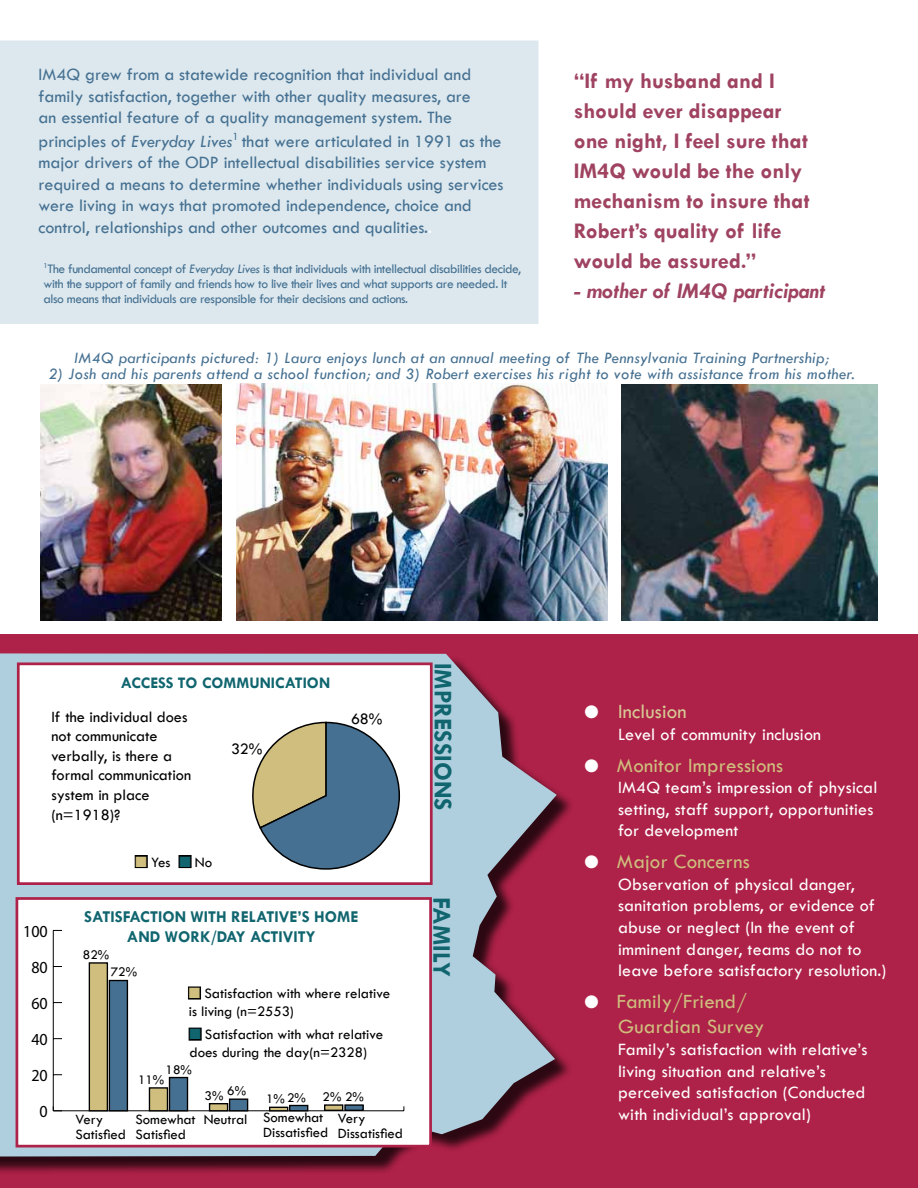
<style>
.page{position:relative;width:918px;height:1188px;background:#fff}
.page>*{position:absolute;margin:0;border:0;box-sizing:border-box;transform-origin:0 0}
.t1{font:700 25.65px "Tw Cen";color:#10656f}
.t2{font:700 22.5px/30px "Tw Cen";color:#9f4361}
.t3{font:italic 700 22.5px "Tw Cen";color:#9f4361}
.t4{font:21px/25.2px "Tw Cen";letter-spacing:.01em;color:#cfbe7e}
.t5{font:21px "Tw Cen";letter-spacing:.01em;color:#d7c894}
.t6{font:18px/21.6px "Tw Cen";color:#457091;text-align:justify}
.t7{font:18px/21.6px "Tw Cen";letter-spacing:.01em;color:#fff}
.t8{font:16.95px "Myriad Pro";color:#000;scale:.95 1}
.t9{font:700 16.65px "Tw Cen";letter-spacing:-.03em;color:#10656f}
.t10{font:italic 16.5px "Tw Cen";letter-spacing:.02em;color:#457091}
.t11{font:16.35px/19.5px "Tw Cen";color:#000}
.t12{font:700 16.35px "Tw Cen";color:#10656f}
.t13{font:15px/17.9px "Tw Cen";color:#000}
.t14{font:14.7px/15px "Tw Cen";color:#000}
.t15{font:13.65px "Tw Cen";color:#000}
.t16{font:13.5px/15px "Tw Cen";letter-spacing:-.03em;color:#457091}
.s1{font-style:italic}
.s2{color:#fff}
.s3{color:#cfbe7e}
.s4{color:#10656f}
</style>
<div class="page">
<div style="left:0;top:40px;width:538px;height:284px;background:#dce8ee"></div>
<div style="left:0;top:634px;width:918px;height:554px;background:#ae2148"></div>
<img style="left:621px;top:384px;width:257px;height:237px">
<div style="left:0;top:607px;width:574px;height:568px;background:#000;opacity:.75"></div>
<svg style="left:0;top:653px;width:557px;height:504px;fill:#afcfde"></svg>
<div style="left:16px;top:897px;width:416px;height:251px;background:#fff;border:3px solid #ae2148"></div>
<hr style="left:53px;top:1110px;width:351px;height:1px;background:#000">
<hr style="left:53px;top:930px;width:1px;height:181px;background:#000">
<svg style="left:53px;top:1106px;width:9px;height:5px"></svg>
<div style="left:290px;top:1106px;width:18px;height:5px;background:#457091"></div>
<div style="left:289px;top:1105px;width:19px;height:6px;border:1px solid #000"></div>
<div style="left:269px;top:1107px;width:19px;height:4px;border:1px solid #000"></div>
<div style="left:230px;top:1099px;width:18px;height:12px;background:#457091"></div>
<div style="left:229px;top:1099px;width:19px;height:12px;border:1px solid #000"></div>
<div style="left:210px;top:1104px;width:18px;height:7px;background:#cfbe7e"></div>
<div style="left:209px;top:1103px;width:19px;height:8px;border:1px solid #000"></div>
<div style="left:170px;top:1078px;width:18px;height:33px;background:#457091"></div>
<div style="left:169px;top:1077px;width:19px;height:34px;border:1px solid #000"></div>
<div style="left:149px;top:1088px;width:18px;height:23px;background:#cfbe7e"></div>
<div style="left:149px;top:1087px;width:19px;height:24px;border:1px solid #000"></div>
<div style="left:109px;top:981px;width:18px;height:130px;background:#457091"></div>
<div style="left:109px;top:980px;width:19px;height:131px;border:1px solid #000"></div>
<div style="left:89px;top:963px;width:18px;height:148px;background:#cfbe7e"></div>
<div style="left:89px;top:962px;width:19px;height:149px;border:1px solid #000"></div>
<div style="left:189px;top:1028px;width:13px;height:13px;border:3px solid #000"></div>
<div style="left:188px;top:986px;width:13px;height:14px;border:3px solid #000"></div>
<div style="left:345px;top:1105px;width:18px;height:5px;background:#457091"></div>
<div style="left:344px;top:1104px;width:20px;height:7px;border:1px solid #000"></div>
<div style="left:325px;top:1105px;width:18px;height:5px;background:#cfbe7e"></div>
<div style="left:324px;top:1104px;width:19px;height:7px;border:1px solid #000"></div>
<div style="left:17px;top:662px;width:416px;height:223px;background:#fff;border:3px solid #ae2148"></div>
<div style="left:135px;top:855px;width:13px;height:13px;border:3px solid #000"></div>
<div style="left:179px;top:855px;width:13px;height:13px;border:3px solid #000"></div>
<svg style="left:252px;top:721px;width:149px;height:149px"></svg>
<img style="left:40px;top:385px;width:182px;height:236px">
<img style="left:237px;top:383px;width:371px;height:238px">
<p class="t6" style="left:39px;top:63px;width:434px">IM4Q grew from a statewide recognition that individual and family satisfaction, together with other quality measures, are an essential feature of a quality management system. The</p>
<p class="t6" style="left:39px;top:130px;width:466px;text-align:left">principles of <span class="s1">Everyday Lives</span><sup>1</sup> that were articulated in 1991 as the major drivers of the ODP intellectual disabilities service system required a means to determine whether individuals using services were living in ways that promoted independence, choice and control, relationships and other outcomes and qualities.<span class="s2">.</span></p>
<p class="t16" style="left:43px;top:261px;width:479px"><sup>1</sup>The fundamental concept of <span class="s1">Everyday Lives</span> is that individuals with intellectual disabilities decide, with the support of family and friends how to live their lives and what supports are needed. It also means that individuals are responsible for their decisions and actions.</p>
<p class="t2" style="left:574px;top:65px;width:238px">“If my husband and I should ever disappear one night, I feel sure that<br>IM4Q would be the only mechanism to insure that<br>Robert’s quality of life would be assured.”</p>
<p class="t3" style="left:574px;top:277px;width:253px">- mother of IM4Q participant</p>
<p class="t10" style="left:74px;top:348px;width:757px">IM4Q participants pictured: 1) Laura enjoys lunch at an annual meeting of The Pennsylvania Training Partnership;</p>
<p class="t10" style="left:48px;top:364px;width:808px">2) Josh and his parents attend a school function; and 3) Robert exercises his right to vote with assistance from his mother.</p>
<p class="t12" style="left:121px;top:673px;width:20px">acceSS</p>
<p class="t12" style="left:178px;top:673px;width:36px">to communic</p>
<p class="t12" style="left:285px;top:673px;width:20px">ation</p>
<p class="t11" style="left:51px;top:707px;width:141px">If the individual does not communicate verbally, is there a formal communication system in place (n=1918)?</p>
<p class="t13" style="left:136px;top:853px;width:78px"><span class="s3">■</span> Yes <span class="s4">■</span> No</p>
<p class="t11" style="left:231px;top:739px;width:33px">32%</p>
<p class="t11" style="left:351px;top:709px;width:33px">68%</p>
<p class="t11" style="left:366px;top:711px;width:33px">68%</p>
<p class="t8" style="left:23px;top:921px;width:27px">100</p>
<p class="t8" style="left:31px;top:957px;width:19px">80</p>
<p class="t8" style="left:31px;top:993px;width:19px">60</p>
<p class="t8" style="left:31px;top:1029px;width:19px">40</p>
<p class="t8" style="left:31px;top:1065px;width:19px">20</p>
<p class="t8" style="left:40px;top:1101px;width:10px">0</p>
<p class="t9" style="left:84px;top:907px;width:67px">Sati sfaction</p>
<p class="t9" style="left:191px;top:907px;width:10px">with</p>
<p class="t9" style="left:231px;top:907px;width:44px">Re lative</p>
<p class="t9" style="left:297px;top:907px;width:39px">’s Home</p>
<p class="t9" style="left:127px;top:927px;width:133px">and Wo rk/Day Activity</p>
<p class="t15" style="left:83px;top:947px;width:28px">82%</p>
<p class="t15" style="left:111px;top:964px;width:28px">72%</p>
<p class="t13" style="left:189px;top:984px;width:203px"><span class="s3">■</span> Satisfaction with where relative is living (n=2553)</p>
<p class="t13" style="left:189px;top:1026px;width:195px"><span class="s4">■</span> Satisfaction with what relative does during the day(n=2328)</p>
<p class="t15" style="left:166px;top:1061px;width:28px">18%</p>
<p class="t15" style="left:138px;top:1071px;width:28px">11%</p>
<p class="t15" style="left:205px;top:1085px;width:43px">3% 6%</p>
<p class="t15" style="left:266px;top:1089px;width:99px">1% 2% 2% 2%</p>
<p class="t14" style="left:75px;top:1112px;width:52px">Very<br>Satisfied</p>
<p class="t14" style="left:136px;top:1112px;width:62px">Somewhat<br>Satisfied</p>
<p class="t14" style="left:263px;top:1110px;width:67px">Somewhat<br>Dissatisfied</p>
<p class="t14" style="left:338px;top:1111px;width:67px">Very<br>Dissatisfied</p>
<p class="t14" style="left:204px;top:1112px;width:45px">Neutral</p>
<h1 class="t1" style="left:458px;top:663px;width:149px;rotate:90deg">impressions</h1>
<h1 class="t1" style="left:457px;top:897px;width:81px;rotate:90deg">family</h1>
<p class="t5" style="left:584px;top:699px;width:104px"><span class="s2">●</span> Inclusion</p>
<p class="t7" style="left:618px;top:723px;width:204px">Level of community inclusion</p>
<p class="t4" style="left:584px;top:752px;width:200px"><span class="s2">●</span> Monitor Impressions</p>
<p class="t7" style="left:618px;top:777px;width:261px">IM4Q team’s impression of physical setting, staff support, opportunities for development</p>
<p class="t4" style="left:584px;top:849px;width:167px"><span class="s2">●</span> Major Concerns</p>
<p class="t7" style="left:618px;top:873px;width:270px">Observation of physical danger, sanitation problems, or evidence of abuse or neglect (In the event of imminent danger, teams do not to leave before satisfactory resolution.)</p>
<p class="t4" style="left:618px;top:989px;width:148px;text-indent:-34px"><span class="s2">●</span> Family/Friend/<br>Guardian Survey</p>
<p class="t7" style="left:618px;top:1038px;width:251px">Family’s satisfaction with relative’s living situation and relative’s perceived satisfaction (Conducted with individual’s approval)</p>
</div>
